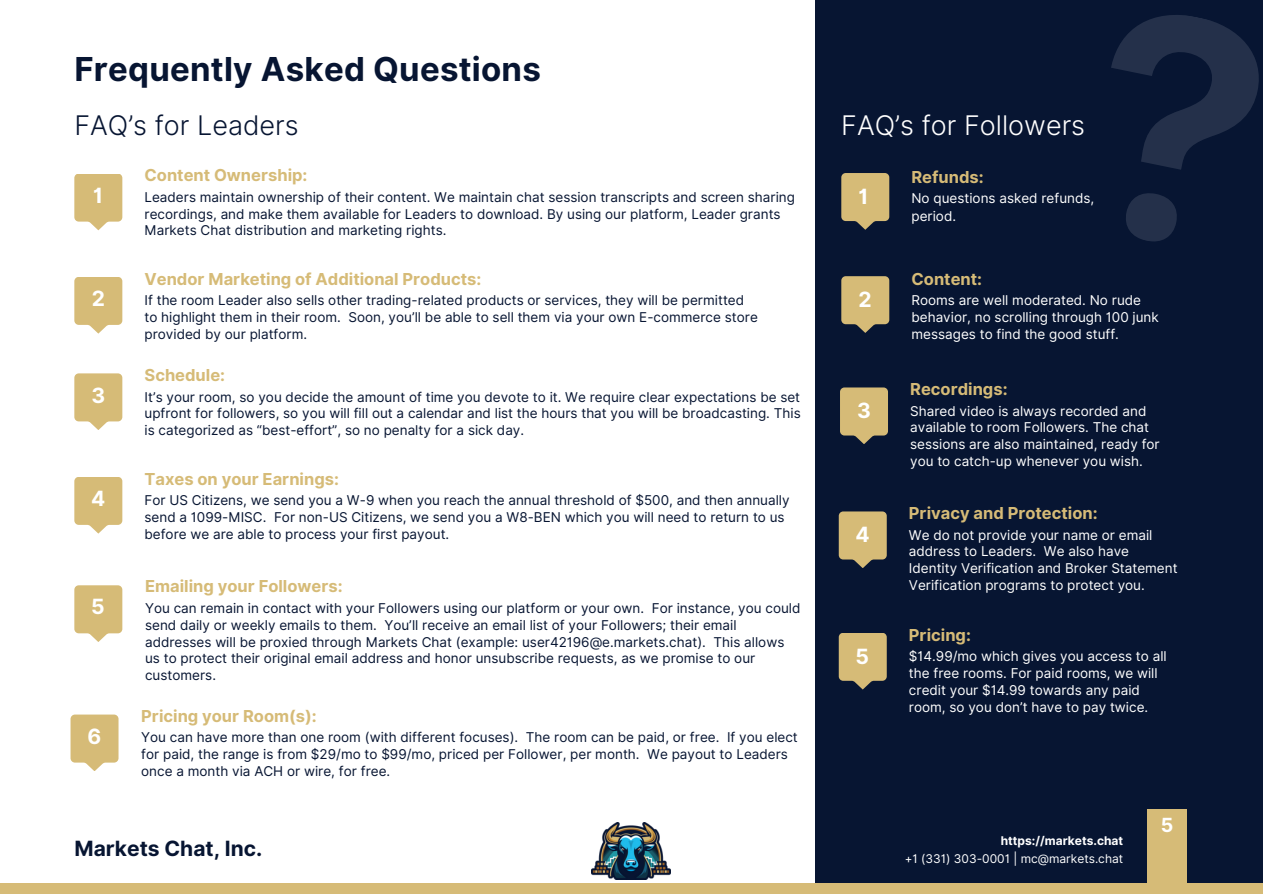
<style>
.page{position:relative;width:1263px;height:894px;background:#fff}
.page>*{position:absolute;margin:0;border:0;box-sizing:border-box;transform-origin:0 0}
.t1{font:700 33px "Inter";letter-spacing:.01em;color:#071532}
.t2{font:300 27px "Inter";color:#fff}
.t3{font:300 27px "Inter";color:#071532}
.t4{font:700 21px "Inter";color:#071532}
.t5{font:700 21px "Inter";color:#fff}
.t6{font:700 19.5px "Inter";color:#fff}
.t7{font:700 16.5px "Inter";color:#d6bb77}
.t8{font:13.5px/16.8px "Inter";color:#071532}
.t9{font:13.5px/16.8px "Inter";color:#fff}
.t10{font:12px "Inter";color:#fff}
.t11{font:700 12px "Inter";color:#fff}
</style>
<div class="page">
<svg style="left:74px;top:174px;width:48px;height:56px;background:#dbc388"></svg>
<svg style="left:74px;top:277px;width:48px;height:56px;background:#dbc388"></svg>
<svg style="left:74px;top:373px;width:48px;height:57px;background:#dbc489"></svg>
<svg style="left:74px;top:477px;width:48px;height:56px;background:#dbc388"></svg>
<div style="left:815px;top:0;width:448px;height:888px;background:#071532"></div>
<div style="left:0;top:883px;width:1263px;height:10px;background:#d6bb77"></div>
<svg style="left:840px;top:387px;width:48px;height:57px;background:#baa46d"></svg>
<svg style="left:839px;top:633px;width:48px;height:56px;background:#bca66e"></svg>
<div style="left:1147px;top:808px;width:40px;height:85px;background:#d6bb77"></div>
<img style="left:592px;top:822px;width:79px;height:57px">
<svg style="left:841px;top:173px;width:48px;height:57px;background:#b9a46d"></svg>
<svg style="left:841px;top:276px;width:48px;height:57px;background:#b9a46d"></svg>
<svg style="left:1111px;top:15px;width:148px;height:227px"></svg>
<svg style="left:74px;top:585px;width:48px;height:57px;background:#dbc489"></svg>
<svg style="left:71px;top:714px;width:48px;height:57px;background:#dbc48a"></svg>
<svg style="left:839px;top:511px;width:48px;height:57px;background:#b9a46d"></svg>
<h4 class="t1" style="left:74px;top:50px;width:468px">Frequently Asked Questions</h4>
<p class="t3" style="left:74px;top:108px;width:226px">FAQ’s for Leaders</p>
<h4 class="t2" style="left:841px;top:108px;width:245px">FAQ’s for Followers</h4>
<h4 class="t5" style="left:93px;top:182px;width:11px">1</h4>
<p class="t5" style="left:92px;top:286px;width:15px">2</p>
<p class="t5" style="left:91px;top:382px;width:15px">3</p>
<p class="t5" style="left:91px;top:485px;width:16px">4</p>
<h4 class="t5" style="left:91px;top:594px;width:15px">5</h4>
<h4 class="t5" style="left:87px;top:723px;width:15px">6</h4>
<h4 class="t7" style="left:145px;top:165px;width:164px">Content Ownership:</h4>
<h4 class="t8" style="left:145px;top:188px;width:652px">Leaders maintain ownership of their content. We maintain chat session transcripts and screen sharing recordings, and make them available for Leaders to download. By using our platform, Leader grants<br>Markets Chat distribution and marketing rights.</h4>
<p class="t7" style="left:145px;top:269px;width:338px">Vendor Marketing of Additional Products:</p>
<p class="t8" style="left:145px;top:291px;width:615px">If the room Leader also sells other trading-related products or services, they will be permitted to highlight them in their room. Soon, you’ll be able to sell them via your own E-commerce store provided by our platform.</p>
<h4 class="t7" style="left:145px;top:365px;width:82px">Schedule:</h4>
<h4 class="t8" style="left:145px;top:388px;width:658px;text-align:justify">It’s your room, so you decide the amount of time you devote to it. We require clear expectations be set upfront for followers, so you will fill out a calendar and list the hours that you will be broadcasting. This is categorized as “best-effort”, so no penalty for a sick day.</h4>
<p class="t7" style="left:145px;top:468px;width:196px">Taxes on your Earnings:</p>
<p class="t8" style="left:145px;top:491px;width:647px">For US Citizens, we send you a W-9 when you reach the annual threshold of $500, and then annually send a 1099-MISC. For non-US Citizens, we send you a W8-BEN which you will need to return to us before we are able to process your first payout.</p>
<p class="t7" style="left:145px;top:576px;width:199px">Emailing your Followers:</p>
<p class="t8" style="left:145px;top:599px;width:657px">You can remain in contact with your Followers using our platform or your own. For instance, you could send daily or weekly emails to them. You’ll receive an email list of your Followers; their email addresses will be proxied through Markets Chat (example: user42196@e.markets.chat). This allows us to protect their original email address and honor unsubscribe requests, as we promise to our customers.</p>
<p class="t7" style="left:141px;top:705px;width:177px">Pricing your Room(s):</p>
<p class="t8" style="left:141px;top:728px;width:658px">You can have more than one room (with different focuses). The room can be paid, or free. If you elect for paid, the range is from $29/mo to $99/mo, priced per Follower, per month. We payout to Leaders once a month via ACH or wire, for free.</p>
<h4 class="t5" style="left:858px;top:184px;width:11px">1</h4>
<p class="t5" style="left:858px;top:287px;width:15px">2</p>
<h4 class="t5" style="left:857px;top:398px;width:15px">3</h4>
<p class="t5" style="left:856px;top:522px;width:16px">4</p>
<p class="t5" style="left:856px;top:643px;width:15px">5</p>
<p class="t7" style="left:911px;top:167px;width:74px">Refunds:</p>
<p class="t9" style="left:911px;top:189px;width:184px;line-height:18px">No questions asked refunds, period.</p>
<h1 class="t7" style="left:911px;top:269px;width:72px">Content:</h1>
<h1 class="t9" style="left:911px;top:291px;width:249px">Rooms are well moderated. No rude behavior, no scrolling through 100 junk messages to find the good stuff.</h1>
<h2 class="t7" style="left:910px;top:379px;width:99px">Recordings:</h2>
<h2 class="t9" style="left:910px;top:402px;width:251px">Shared video is always recorded and available to room Followers. The chat sessions are also maintained, ready for you to catch-up whenever you wish.</h2>
<p class="t7" style="left:909px;top:503px;width:190px">Privacy and Protection:</p>
<p class="t9" style="left:909px;top:526px;width:270px">We do not provide your name or email address to Leaders. We also have Identity Verification and Broker Statement Verification programs to protect you.</p>
<p class="t7" style="left:909px;top:624px;width:63px">Pricing:</p>
<p class="t9" style="left:909px;top:647px;width:259px">$14.99/mo which gives you access to all the free rooms. For paid rooms, we will credit your $14.99 towards any paid room, so you don’t have to pay twice.</p>
<h4 class="t6" style="left:1161px;top:812px;width:14px">5</h4>
<p class="t11" style="left:1001px;top:833px;width:124px">https://markets.chat</p>
<p class="t4" style="left:74px;top:835px;width:190px">Markets Chat, Inc.</p>
<h4 class="t10" style="left:905px;top:851px;width:220px">+1 (331) 303-0001 | mc@markets.chat</h4>
</div>
